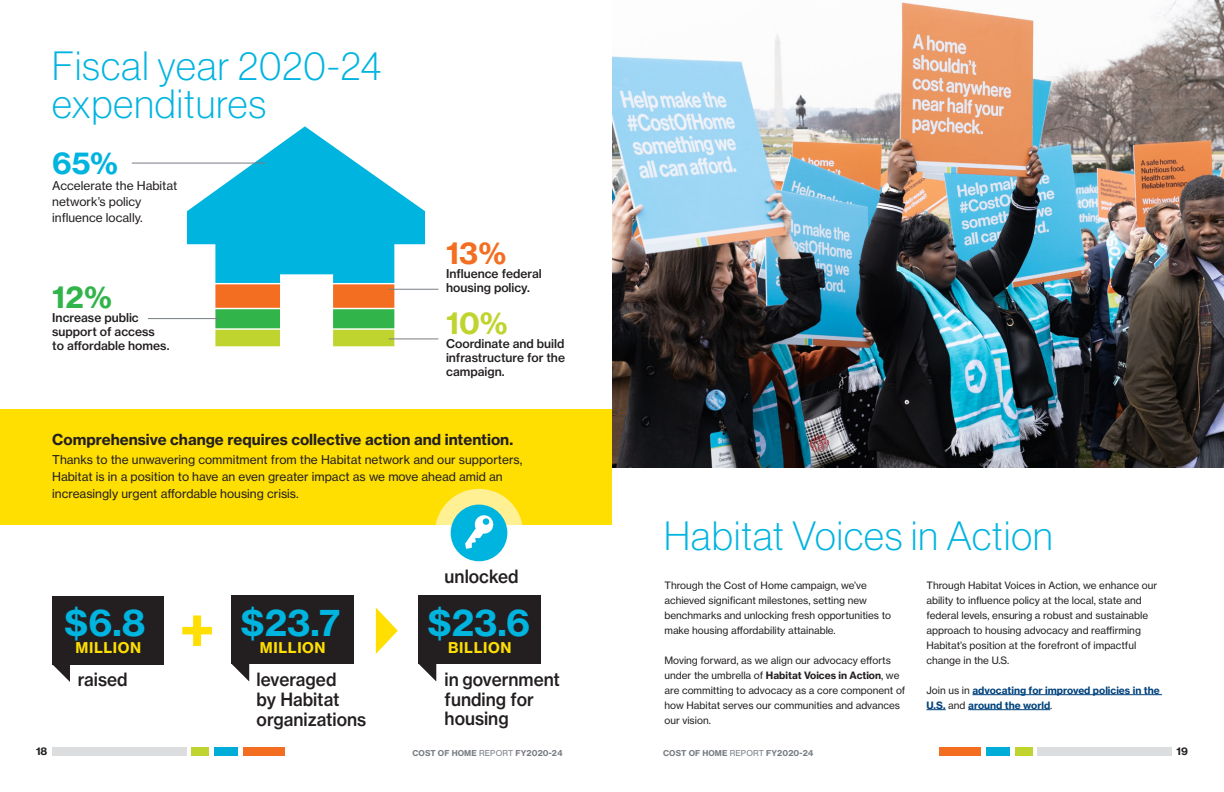
<style>
.page{position:relative;width:1224px;height:792px;background:#fff}
.page>*{position:absolute;margin:0;border:0;box-sizing:border-box;transform-origin:0 0}
.HEADERS{font:40px "N Haas Grotesk DS Pro 35 X Lt";letter-spacing:.03em;color:#00b4e0}
.BODY_COPY{font:36.7px "N Haas Grotesk TX Pro 75 Bd";color:#00b4e0}
.BODY_COPY-2{font:30px "N Haas Grotesk TX Pro 75 Bd";color:#00b4e0}
.BODY_COPY-3{font:30px "N Haas Grotesk TX Pro 75 Bd";color:#f36e21}
.BODY_COPY-4{font:30px "N Haas Grotesk TX Pro 75 Bd";color:#c0d42f}
.BODY_COPY-5{font:30px "N Haas Grotesk TX Pro 75 Bd";color:#31b44a}
.BODY_COPY-6{font:18px/19.7px "N Haas Grotesk TX Pro 65 Md";color:#231f20;scale:.95 1}
.BODY_COPY-7{font:15px "N Haas Grotesk TX Pro 75 Bd";color:#231f20}
.BODY_COPY-8{font:14.7px "N Haas Grotesk TX Pro 75 Bd";letter-spacing:.04em;color:#ffdf01}
.BODY_COPY-9{font:12px/16px "N Haas Grotesk TX Pro 55 Rg";color:#231f20}
.BODY_COPY-10{font:12px/14px "N Haas Grotesk TX Pro 65 Md";color:#231f20}
.t1{font:10.5px "N Haas Grotesk TX Pro 75 Bd";color:#231f20}
.BODY_COPY-11{font:10px/15px "N Haas Grotesk TX Pro 55 Rg";color:#231f20}
.BODY_COPY-12{font:10px/15px "N Haas Grotesk TX Pro 75 Bd";color:#01427c}
.t2{font:8px "N Haas Grotesk TX Pro 75 Bd";letter-spacing:.015em;color:#787d83}
.s1{font-family:"N Haas Grotesk TX Pro 75 Bd"}
.s2{font-family:"N Haas Grotesk TX Pro 55 Rg";color:#231f20}
.s3{font-family:"N Haas Grotesk TX Pro 55 Rg"}
</style>
<div class="page">
<img style="left:612px;top:0;width:612px;height:468px">
<div style="left:214px;top:747px;width:24px;height:9px;background:#00acd8"></div>
<div style="left:243px;top:747px;width:41px;height:9px;background:#f36e21"></div>
<div style="left:192px;top:747px;width:17px;height:9px;background:#c0d42f"></div>
<div style="left:52px;top:747px;width:134px;height:9px;background:#dbddde"></div>
<div style="left:986px;top:747px;width:24px;height:9px;background:#00acd8"></div>
<div style="left:940px;top:747px;width:41px;height:9px;background:#f36e21"></div>
<div style="left:1015px;top:747px;width:17px;height:9px;background:#c0d42f"></div>
<div style="left:1038px;top:747px;width:134px;height:9px;background:#dbddde"></div>
<div style="left:0;top:409px;width:612px;height:116px;background:#ffdf01"></div>
<svg style="left:435px;top:489px;width:88px;height:88px"></svg>
<div style="left:419px;top:595px;width:122px;height:69px;background:#231f20"></div>
<svg style="left:419px;top:664px;width:17px;height:17px"></svg>
<div style="left:231px;top:596px;width:123px;height:68px;background:#231f20"></div>
<svg style="left:232px;top:664px;width:17px;height:17px"></svg>
<div style="left:52px;top:596px;width:111px;height:68px;background:#231f20"></div>
<svg style="left:52px;top:664px;width:18px;height:18px"></svg>
<svg style="left:187px;top:126px;width:238px;height:220px"></svg>
<div style="left:451px;top:505px;width:56px;height:56px;background:#00b4e0;border-radius:50%"></div>
<svg style="left:465px;top:515px;width:29px;height:34px"></svg>
<svg style="left:182px;top:615px;width:30px;height:31px"></svg>
<hr style="left:389px;top:339px;width:49px;height:1px;background:#787d83">
<hr style="left:389px;top:289px;width:49px;height:1px;background:#787d83">
<hr style="left:148px;top:318px;width:71px;height:1px;background:#787d83">
<hr style="left:132px;top:163px;width:134px;height:1px;background:#787d83">
<hr style="left:972px;top:694px;width:190px;height:1px;background:#01427c">
<svg style="left:926px;top:709px;width:20px;height:1px"></svg>
<hr style="left:968px;top:709px;width:82px;height:1px;background:#01427c">
<svg style="left:376px;top:607px;width:22px;height:47px"></svg>
<p class="HEADERS" style="left:52px;top:43px;width:331px">Fiscal year 2020-24</p>
<p class="HEADERS" style="left:52px;top:81px;width:215px">expenditures</p>
<p class="BODY_COPY-2" style="left:52px;top:144px;width:67px">65%</p>
<p class="BODY_COPY-9" style="left:52px;top:177px;width:127px">Accelerate the Habitat network’s policy influence locally.</p>
<p class="BODY_COPY-5" style="left:52px;top:278px;width:61px">12%</p>
<p class="BODY_COPY-10" style="left:52px;top:311px;width:119px">Increase public support of access to affordable homes.</p>
<p class="BODY_COPY-3" style="left:446px;top:234px;width:62px">13%</p>
<p class="BODY_COPY-10" style="left:446px;top:267px;width:97px">Influence federal housing policy.</p>
<p class="BODY_COPY-4" style="left:446px;top:305px;width:63px">10%</p>
<p class="BODY_COPY-10" style="left:446px;top:337px;width:121px;text-align:justify">Coordinate and build infrastructure for the campaign.</p>
<p class="BODY_COPY-7" style="left:52px;top:430px;width:462px">Comprehensive change requires collective action and intention.</p>
<p class="BODY_COPY-9" style="left:52px;top:451px;width:472px;line-height:17px">Thanks to the unwavering commitment from the Habitat network and our supporters,<br>Habitat is in a position to have an even greater impact as we move ahead amid an increasingly urgent affordable housing crisis.</p>
<p class="BODY_COPY-6" style="left:445px;top:567px;width:79px">unlocked</p>
<p class="BODY_COPY" style="left:64px;top:599px;width:83px">$6.8</p>
<p class="BODY_COPY" style="left:241px;top:599px;width:101px">$23.7</p>
<p class="BODY_COPY" style="left:428px;top:599px;width:104px">$23.6</p>
<p class="BODY_COPY-8" style="left:76px;top:639px;width:67px">MILLION</p>
<p class="BODY_COPY-8" style="left:260px;top:639px;width:67px">MILLION</p>
<p class="BODY_COPY-8" style="left:448px;top:638px;width:65px">BILLION</p>
<p class="BODY_COPY-6" style="left:78px;top:670px;width:54px">raised</p>
<p class="BODY_COPY-6" style="left:257px;top:670px;width:117px">leveraged<br>by Habitat organizations</p>
<p class="BODY_COPY-6" style="left:445px;top:670px;width:123px">in government funding for housing</p>
<p class="HEADERS" style="left:664px;top:514px;width:390px">Habitat Voices in Action</p>
<p class="BODY_COPY-11" style="left:664px;top:578px;width:228px">Through the Cost of Home campaign, we’ve achieved significant milestones, setting new benchmarks and unlocking fresh opportunities to make housing affordability attainable.</p>
<p class="BODY_COPY-11" style="left:664px;top:653px;width:242px">Moving forward, as we align our advocacy efforts under the umbrella of <span class="s1">Habitat Voices in Action</span>, we are committing to advocacy as a core component of how Habitat serves our communities and advances our vision.</p>
<p class="BODY_COPY-11" style="left:926px;top:578px;width:232px">Through Habitat Voices in Action, we enhance our ability to influence policy at the local, state and federal levels, ensuring a robust and sustainable approach to housing advocacy and reaffirming Habitat’s position at the forefront of impactful change in the U.S.</p>
<p class="BODY_COPY-12" style="left:926px;top:683px;width:235px"><span class="s2">Join us in</span> advocating for improved policies in the<br>U.S. <span class="s2">and</span> around the world<span class="s2">.</span></p>
<p class="t1" style="left:36px;top:745px;width:13px">18</p>
<p class="t2" style="left:412px;top:748px;width:152px">COST OF HOME <span class="s3">REPORT</span> FY2020-24</p>
<p class="t2" style="left:663px;top:748px;width:152px">COST OF HOME <span class="s3">REPORT</span> FY2020-24</p>
<p class="t1" style="left:1177px;top:745px;width:13px">19</p>
</div>
